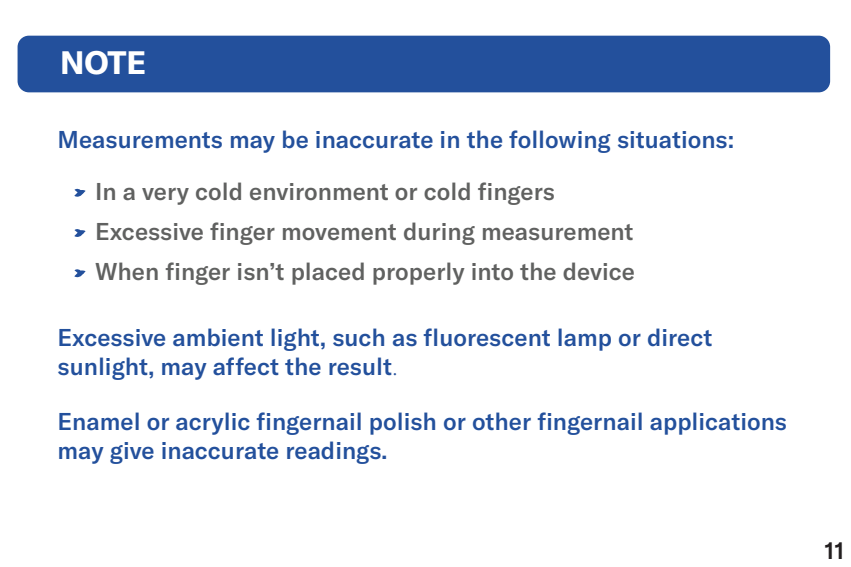
<style>
.page{position:relative;width:851px;height:567px;background:#fff}
.page>*{position:absolute;margin:0;border:0;box-sizing:border-box;transform-origin:0 0}
.t1{font:700 32px "GT America";color:#fff}
.t2{font:500 24px/28.8px "GT America";color:#23509c}
.t3{font:500 24px/40px "GT America";color:#606160}
.t4{font:500 24px "GT America";color:#231f20}
.s1{font-family:"Adobe Song Std";font-weight:300}
</style>
<div class="page">
<div style="left:18px;top:36px;width:812px;height:56px;background:#23509c;border-radius:11px"></div>
<svg style="left:74px;top:189px;width:12px;height:8px"></svg>
<svg style="left:74px;top:229px;width:12px;height:8px"></svg>
<svg style="left:74px;top:269px;width:12px;height:8px"></svg>
<h1 class="t1" style="left:60px;top:43px;width:88px">NOTE</h1>
<p class="t2" style="left:58px;top:125px;width:678px">Measurements may be inaccurate in the following situations:</p>
<p class="t3" style="left:95px;top:171px;width:541px">In a very cold environment or cold fingers<br>Excessive finger movement during measurement<br>When finger isn’t placed properly into the device</p>
<p class="t2" style="left:58px;top:323px;width:656px">Excessive ambient light, such as fluorescent lamp or direct sunlight, may affect the result<span class="s1">.</span></p>
<p class="t2" style="left:58px;top:407px;width:731px">Enamel or acrylic fingernail polish or other fingernail applications may give inaccurate readings.</p>
<p class="t4" style="left:824px;top:536px;width:22px">11</p>
</div>
